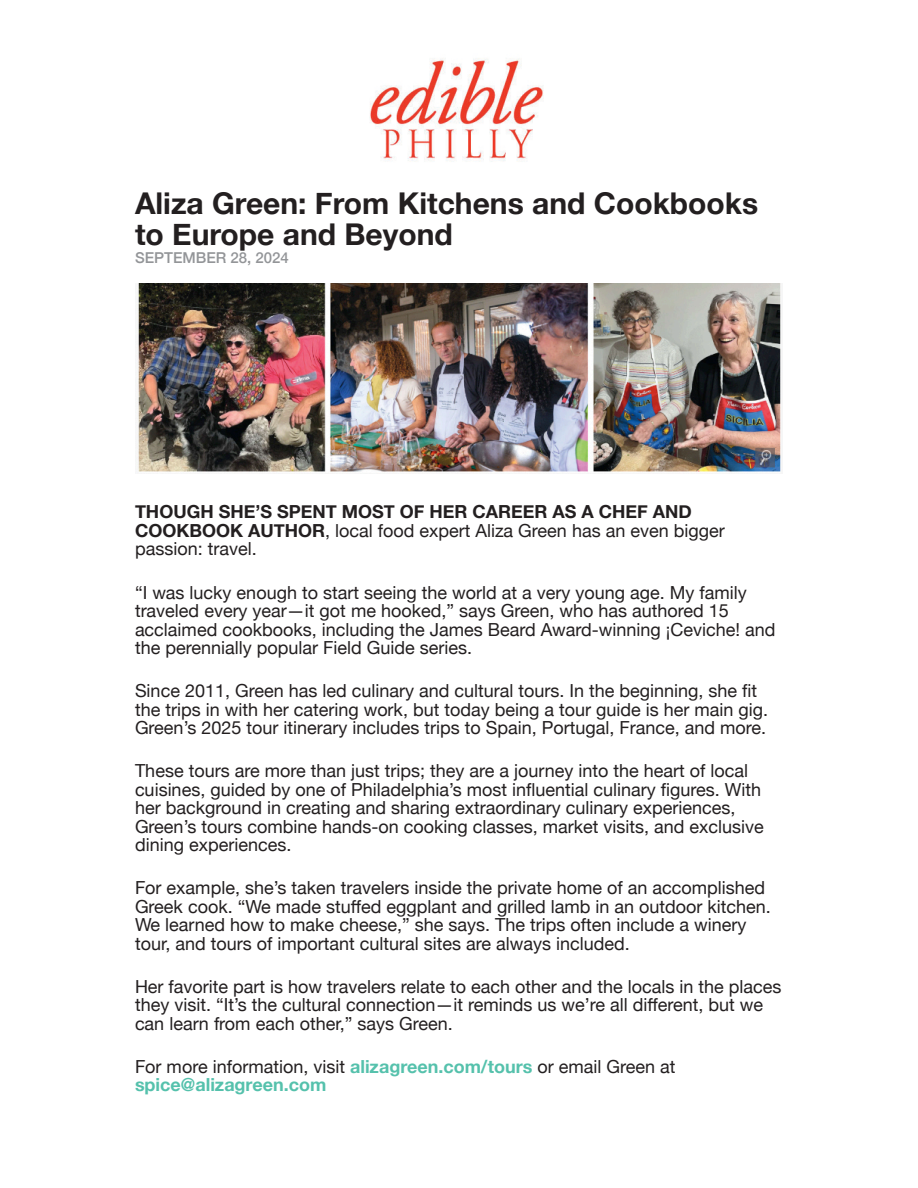
<style>
.page{position:relative;width:918px;height:1188px;background:#fff}
.page>*{position:absolute;margin:0;border:0;box-sizing:border-box;transform-origin:0 0}
.t1{font:700 30px/30.9px "Helvetica Neue";color:#231f20}
.t2{font:18px/18.5px "Helvetica Neue";color:#231f20}
.t3{font:700 18px/18.5px "Helvetica Neue";color:#55c1ac}
.t4{font:500 15px "Helvetica Neue";color:#939598}
.s1{font-weight:700}
.s2{font-weight:400;color:#231f20}
</style>
<div class="page">
<img style="left:135px;top:284px;width:646px;height:188px">
<img style="left:370px;top:58px;width:174px;height:104px">
<h1 class="t1" style="left:135px;top:187px;width:625px">Aliza Green: From Kitchens and Cookbooks to Europe and Beyond</h1>
<p class="t4" style="left:135px;top:248px;width:155px">SEPTEMBER 28, 2024</p>
<p class="t2" style="left:135px;top:503px;width:591px"><span class="s1">THOUGH SHE’S SPENT MOST OF HER CAREER AS A CHEF AND<br>COOKBOOK AUTHOR</span>, local food expert Aliza Green has an even bigger passion: travel.</p>
<p class="t2" style="left:135px;top:583px;width:642px">“I was lucky enough to start seeing the world at a very young age. My family traveled every year—it got me hooked,” says Green, who has authored 15 acclaimed cookbooks, including the James Beard Award-winning ¡Ceviche! and the perennially popular Field Guide series.</p>
<p class="t2" style="left:135px;top:681px;width:635px">Since 2011, Green has led culinary and cultural tours. In the beginning, she fit the trips in with her catering work, but today being a tour guide is her main gig.<br>Green’s 2025 tour itinerary includes trips to Spain, Portugal, France, and more.</p>
<p class="t2" style="left:135px;top:761px;width:630px">These tours are more than just trips; they are a journey into the heart of local cuisines, guided by one of Philadelphia’s most influential culinary figures. With her background in creating and sharing extraordinary culinary experiences, Green’s tours combine hands-on cooking classes, market visits, and exclusive dining experiences.</p>
<p class="t2" style="left:135px;top:878px;width:637px">For example, she’s taken travelers inside the private home of an accomplished Greek cook. “We made stuffed eggplant and grilled lamb in an outdoor kitchen.<br>We learned how to make cheese,” she says. The trips often include a winery tour, and tours of important cultural sites are always included.</p>
<p class="t2" style="left:135px;top:977px;width:648px">Her favorite part is how travelers relate to each other and the locals in the places they visit. “It’s the cultural connection—it reminds us we’re all different, but we can learn from each other,” says Green.</p>
<p class="t3" style="left:135px;top:1057px;width:542px"><span class="s2">For more information, visit</span> alizagreen.com/tours <span class="s2">or email Green at </span>spice@alizagreen.com</p>
</div>
